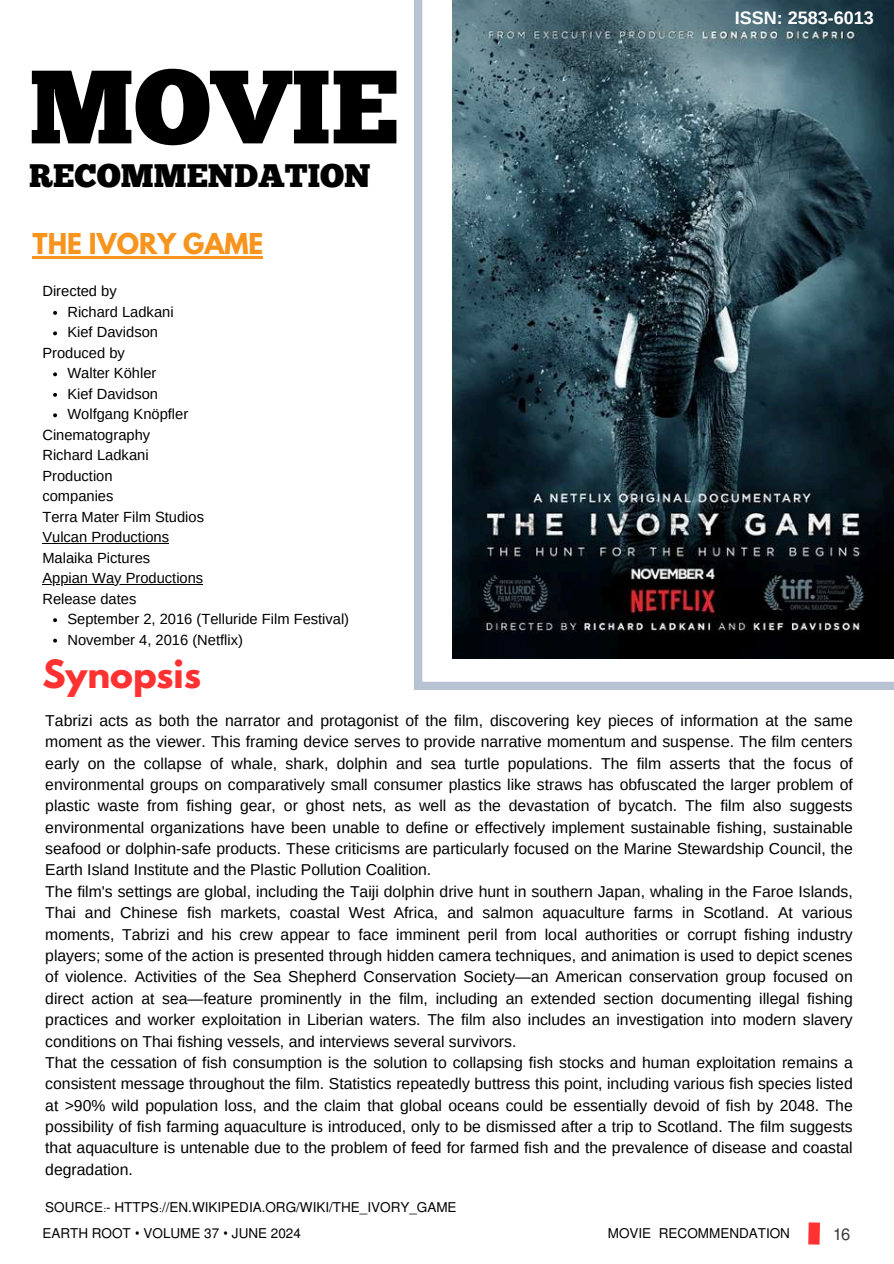
<style>
.page{position:relative;width:894px;height:1264px;background:#fff}
.page>*{position:absolute;margin:0;border:0;box-sizing:border-box;transform-origin:0 0}
.t1{font:103.95px "Chunk Five";color:#000}
.t2{font:700 34.5px "League Spartan";color:#ff3131}
.t3{font:32.55px "Chunk Five";color:#000}
.t4{font:700 25.5px "League Spartan";color:#f7941e}
.t5{font:700 18px "Arimo";color:#fff}
.t6{font:16.5px "Mukti";color:#3b3939}
.t7{font:15.75px/21.3px "Arimo";color:#000}
.t8{font:14.7px "Arimo";color:#000}
.t9{font:13.5px "Mukti";color:#000}
.s1{font-family:"Noto Sans"}
</style>
<div class="page">
<svg style="left:414px;top:0;width:479px;height:689px;background:#43565e"></svg>
<svg style="left:808px;top:1222px;width:12px;height:23px"></svg>
<hr style="left:33px;top:256px;width:230px;height:2px;background:#f7941e">
<svg style="left:53px;top:311px;width:4px;height:4px"></svg>
<svg style="left:53px;top:331px;width:4px;height:4px"></svg>
<svg style="left:53px;top:372px;width:4px;height:4px"></svg>
<svg style="left:53px;top:393px;width:4px;height:4px"></svg>
<svg style="left:53px;top:413px;width:4px;height:4px"></svg>
<hr style="left:42px;top:543px;width:100px;height:1px;background:#000">
<svg style="left:142px;top:543px;width:27px;height:1px"></svg>
<hr style="left:42px;top:584px;width:161px;height:1px;background:#000">
<svg style="left:53px;top:618px;width:4px;height:4px"></svg>
<svg style="left:53px;top:638px;width:4px;height:4px"></svg>
<h1 class="t1" style="left:29px;top:65px;width:371px">MOVIE</h1>
<h3 class="t3" style="left:29px;top:163px;width:343px">RECOMMENDATION</h3>
<h3 class="t4" style="left:33px;top:231px;width:232px">THE IVORY GAME</h3>
<p class="t8" style="left:42px;top:283px;width:76px">Directed by</p>
<p class="t8" style="left:67px;top:303px;width:108px">Richard Ladkani</p>
<p class="t8" style="left:67px;top:324px;width:92px">Kief Davidson</p>
<p class="t8" style="left:42px;top:344px;width:84px">Produced by</p>
<p class="t8" style="left:67px;top:365px;width:90px">Walter Köhler</p>
<p class="t8" style="left:67px;top:385px;width:92px">Kief Davidson</p>
<p class="t8" style="left:67px;top:406px;width:122px">Wolfgang Knöpfler</p>
<p class="t8" style="left:42px;top:426px;width:109px">Cinematography</p>
<p class="t8" style="left:42px;top:447px;width:108px">Richard Ladkani</p>
<p class="t8" style="left:42px;top:467px;width:72px">Production</p>
<p class="t8" style="left:42px;top:488px;width:73px">companies</p>
<p class="t8" style="left:42px;top:508px;width:163px">Terra Mater Film Studios</p>
<p class="t8" style="left:42px;top:529px;width:128px">Vulcan Productions</p>
<p class="t8" style="left:42px;top:549px;width:109px">Malaika Pictures</p>
<p class="t8" style="left:42px;top:570px;width:162px">Appian Way Productions</p>
<p class="t8" style="left:42px;top:590px;width:95px">Release dates</p>
<p class="t8" style="left:67px;top:610px;width:283px">September 2, 2016 (Telluride Film Festival)</p>
<p class="t8" style="left:67px;top:631px;width:177px">November 4, 2016 (Netflix)</p>
<h2 class="t2" style="left:42px;top:657px;width:160px">Synopsis</h2>
<p class="t5" style="left:734px;top:7px;width:140px">ISSN: 2583-6013</p>
<p class="t7" style="left:45px;top:709px;width:808px">Tabrizi acts as both the narrator and protagonist of the film, discovering key pieces of information at the same moment as the viewer. This framing device serves to provide narrative momentum and suspense. The film centers early on the collapse of whale, shark, dolphin and sea turtle populations. The film asserts that the focus of environmental groups on comparatively small consumer plastics like straws has obfuscated the larger problem of plastic waste from fishing gear, or ghost nets, as well as the devastation of bycatch. The film also suggests environmental organizations have been unable to define or effectively implement sustainable fishing, sustainable seafood or dolphin-safe products. These criticisms are particularly focused on the Marine Stewardship Council, the Earth Island Institute and the Plastic Pollution Coalition.<br>The film's settings are global, including the Taiji dolphin drive hunt in southern Japan, whaling in the Faroe Islands, Thai and Chinese fish markets, coastal West Africa, and salmon aquaculture farms in Scotland. At various moments, Tabrizi and his crew appear to face imminent peril from local authorities or corrupt fishing industry players; some of the action is presented through hidden camera techniques, and animation is used to depict scenes of violence. Activities of the Sea Shepherd Conservation Society—an American conservation group focused on direct action at sea—feature prominently in the film, including an extended section documenting illegal fishing practices and worker exploitation in Liberian waters. The film also includes an investigation into modern slavery conditions on Thai fishing vessels, and interviews several survivors.<br>That the cessation of fish consumption is the solution to collapsing fish stocks and human exploitation remains a consistent message throughout the film. Statistics repeatedly buttress this point, including various fish species listed at &gt;90% wild population loss, and the claim that global oceans could be essentially devoid of fish by 2048. The possibility of fish farming aquaculture is introduced, only to be dismissed after a trip to Scotland. The film suggests that aquaculture is untenable due to the problem of feed for farmed fish and the prevalence of disease and coastal degradation.</p>
<p class="t9" style="left:45px;top:1198px;width:413px">SOURCE:- HTTPS://EN.WIKIPEDIA.ORG/WIKI/THE_IVORY_GAME</p>
<p class="t9" style="left:42px;top:1223px;width:260px">EARTH ROOT <span class="s1">•</span> VOLUME 37 <span class="s1">•</span> JUNE 2024</p>
<p class="t9" style="left:607px;top:1223px;width:184px">MOVIE RECOMMENDATION</p>
<p class="t6" style="left:833px;top:1222px;width:18px">16</p>
</div>
